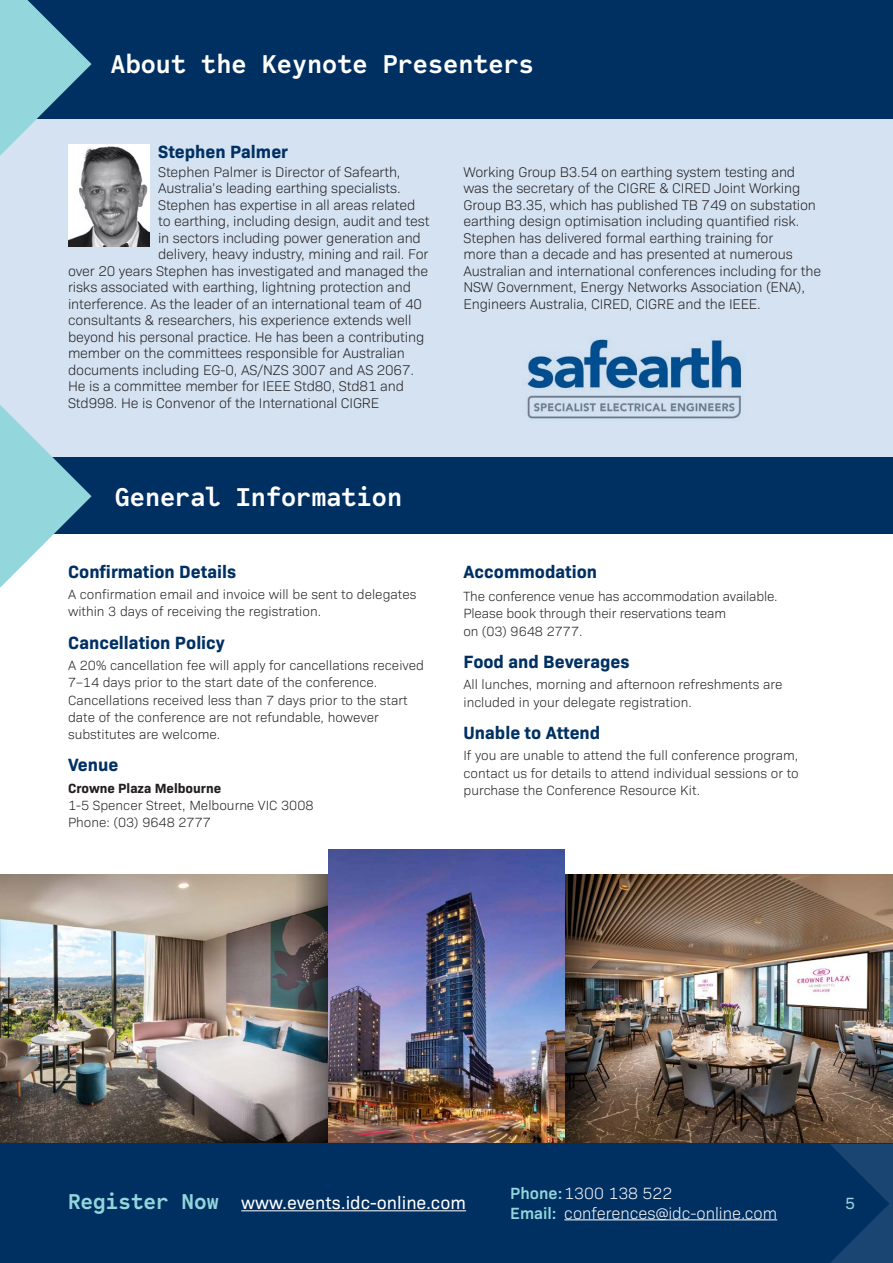
<style>
.page{position:relative;width:893px;height:1263px;background:#fff}
.page>*{position:absolute;margin:0;border:0;box-sizing:border-box;transform-origin:0 0}
.Section_Heading{font:700 27px "Code Saver";color:#fff}
.t1{font:700 18px "Bio Sans W04";color:#003062}
.t2{font:18px "Bio Sans W04";color:#fff}
.t3{font:300 16.5px/20px "Bio Sans W04";color:#fff}
.t4{font:16.5px "Bio Sans W04";color:#93d6dc}
.t5{font:300 14.25px/16.5px "Bio Sans W04";letter-spacing:-.01em;color:#231f20}
.t6{font:300 13.5px/17.2px "Bio Sans W04";color:#231f20}
.s1{font-weight:700}
.s2{font-family:"Code Saver";font-weight:700;font-size:22.5px;color:#93d6dc}
.s3{font-weight:600;color:#93d6dc}
</style>
<div class="page">
<div style="left:0;top:113px;width:893px;height:387px;background:#d4e2f2"></div>
<div style="left:0;top:0;width:893px;height:118px;background:#003062"></div>
<div style="left:0;top:458px;width:893px;height:76px;background:#003062"></div>
<img style="left:0;top:875px;width:293px;height:269px">
<img style="left:600px;top:875px;width:293px;height:269px">
<svg style="left:0;top:0;width:92px;height:156px"></svg>
<svg style="left:0;top:405px;width:92px;height:183px"></svg>
<img style="left:68px;top:144px;width:82px;height:103px">
<img style="left:293px;top:875px;width:307px;height:269px">
<img style="left:328px;top:849px;width:236px;height:295px">
<img style="left:522px;top:337px;width:220px;height:82px">
<div style="left:0;top:1144px;width:893px;height:119px;background:#003062"></div>
<svg style="left:830px;top:1144px;width:63px;height:119px"></svg>
<hr style="left:241px;top:1210px;width:225px;height:1px;background:#fff">
<hr style="left:564px;top:1219px;width:213px;height:1px;background:#fff">
<p class="Section_Heading" style="left:111px;top:47px;width:425px">About the Keynote Presenters</p>
<h2 class="t1" style="left:158px;top:138px;width:131px">Stephen Palmer</h2>
<p class="t5" style="left:158px;top:163px;width:244px">Stephen Palmer is Director of Safearth,</p>
<p class="t5" style="left:158px;top:179px;width:244px">Australia’s leading earthing specialists.</p>
<p class="t5" style="left:158px;top:196px;width:259px">Stephen has expertise in all areas related</p>
<p class="t5" style="left:158px;top:212px;width:273px">to earthing, including design, audit and test</p>
<p class="t5" style="left:158px;top:229px;width:264px">in sectors including power generation and</p>
<p class="t5" style="left:158px;top:245px;width:272px">delivery, heavy industry, mining and rail. For</p>
<p class="t5" style="left:68px;top:262px;width:362px">over 20 years Stephen has investigated and managed the</p>
<p class="t5" style="left:68px;top:278px;width:344px">risks associated with earthing, lightning protection and</p>
<p class="t5" style="left:68px;top:295px;width:356px">interference. As the leader of an international team of 40</p>
<p class="t5" style="left:68px;top:311px;width:345px">consultants &amp; researchers, his experience extends well</p>
<p class="t5" style="left:68px;top:328px;width:358px">beyond his personal practice. He has been a contributing</p>
<p class="t5" style="left:68px;top:344px;width:338px">member on the committees responsible for Australian</p>
<p class="t5" style="left:68px;top:361px;width:348px">documents including EG-0, AS/NZS 3007 and AS 2067.</p>
<p class="t5" style="left:68px;top:377px;width:337px">He is a committee member for IEEE Std80, Std81 and</p>
<p class="t5" style="left:68px;top:394px;width:313px">Std998. He is Convenor of the International CIGRE</p>
<p class="Section_Heading" style="left:115px;top:480px;width:289px">General Information</p>
<h2 class="t1" style="left:68px;top:557px;width:170px">Confirmation Details</h2>
<p class="t6" style="left:68px;top:585px;width:350px">A confirmation email and invoice will be sent to delegates within 3 days of receiving the registration.</p>
<h2 class="t1" style="left:68px;top:628px;width:158px">Cancellation Policy</h2>
<p class="t6" style="left:68px;top:656px;width:357px">A 20% cancellation fee will apply for cancellations received 7–14 days prior to the start date of the conference.<br>Cancellations received less than 7 days prior to the start date of the conference are not refundable, however substitutes are welcome.</p>
<h2 class="t1" style="left:68px;top:751px;width:52px">Venue</h2>
<p class="t6" style="left:68px;top:778px;width:247px"><span class="s1">Crowne Plaza Melbourne<br></span>1-5 Spencer Street, Melbourne VIC 3008<br>Phone: (03) 9648 2777</p>
<p class="t5" style="left:463px;top:163px;width:359px">Working Group B3.54 on earthing system testing and was the secretary of the CIGRE &amp; CIRED Joint Working Group B3.35, which has published TB 749 on substation earthing design optimisation including quantified risk.<br>Stephen has delivered formal earthing training for<br>more than a decade and has presented at numerous Australian and international conferences including for the NSW Government, Energy Networks Association (ENA), Engineers Australia, CIRED, CIGRE and the IEEE.</p>
<h2 class="t1" style="left:463px;top:557px;width:135px">Accommodation</h2>
<p class="t6" style="left:463px;top:587px;width:316px">The conference venue has accommodation available.<br>Please book through their reservations team<br>on (03) 9648 2777.</p>
<h2 class="t1" style="left:463px;top:648px;width:168px">Food and Beverages</h2>
<p class="t6" style="left:463px;top:675px;width:320px">All lunches, morning and afternoon refreshments are included in your delegate registration.</p>
<h2 class="t1" style="left:463px;top:719px;width:138px">Unable to Attend</h2>
<p class="t6" style="left:463px;top:746px;width:337px;text-align:justify">If you are unable to attend the full conference program, contact us for details to attend individual sessions or to purchase the Conference Resource Kit.</p>
<p class="t2" style="left:68px;top:1190px;width:400px"><span class="s2">Register Now</span> www.events.idc-online.com</p>
<p class="t3" style="left:510px;top:1182px;width:268px"><span class="s3">Phone:</span>1300 138 522<br><span class="s3">Email:</span> conferences@idc-online.com</p>
<p class="t4" style="left:845px;top:1191px;width:11px">5</p>
</div>
